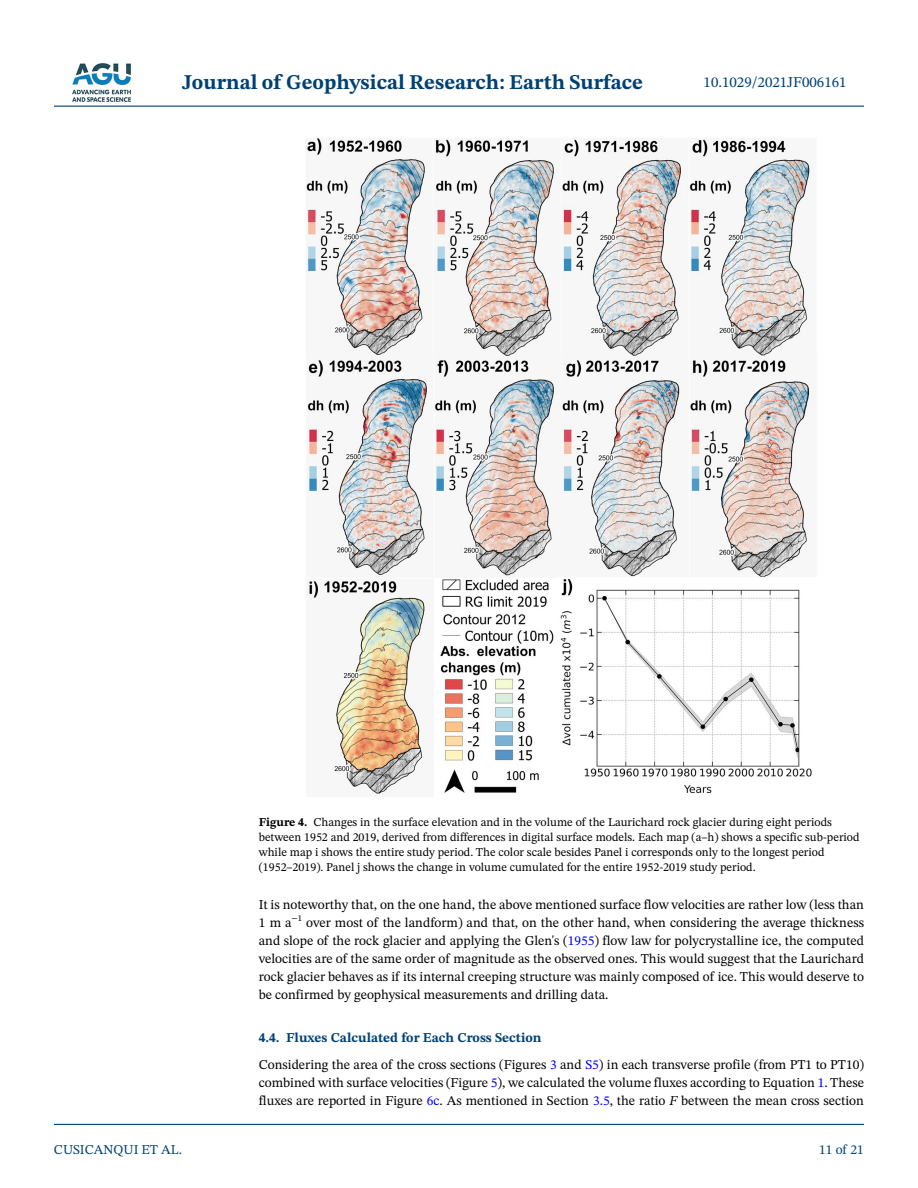
<style>
.page{position:relative;width:918px;height:1188px;background:#fff}
.page>*{position:absolute;margin:0;border:0;box-sizing:border-box;transform-origin:0 0}
.t1{font:700 21px "STIX Two Text";color:#004174}
.t2{font:15px "STIX Two Text";color:#004174}
.t3{font:13.5px/18px "STIX Two Text";color:#000}
.t4{font:13.5px "STIX Two Text";color:#004174}
.t5{font:12px/15px "STIX Two Text";color:#000}
.s1{font-weight:700}
.s2{color:#00f}
.s3{font-weight:700;color:#004174}
.s4{font-style:italic}
</style>
<div class="page">
<hr style="left:54px;top:106px;width:810px;height:1px;background:#004174">
<hr style="left:54px;top:1124px;width:810px;height:1px;background:#004174">
<img style="left:72px;top:63px;width:59px;height:39px">
<img style="left:305px;top:138px;width:508px;height:656px">
<h1 class="t1" style="left:182px;top:67px;width:462px">Journal of Geophysical Research: Earth Surface</h1>
<p class="t2" style="left:704px;top:72px;width:145px">10.1029/2021JF006161</p>
<p class="t5" style="left:259px;top:815px;width:602px"><span class="s1">Figure 4.</span> Changes in the surface elevation and in the volume of the Laurichard rock glacier during eight periods between 1952 and 2019, derived from differences in digital surface models. Each map (a–h) shows a specific sub-period while map i shows the entire study period. The color scale besides Panel i corresponds only to the longest period (1952–2019). Panel j shows the change in volume cumulated for the entire 1952-2019 study period.</p>
<p class="t4" style="left:54px;top:1140px;width:130px">CUSICANQUI ET AL.</p>
<p class="t3" style="left:259px;top:895px;width:607px;text-align:justify">It is noteworthy that, on the one hand, the above mentioned surface flow velocities are rather low (less than 1 m a<sup>−1</sup> over most of the landform) and that, on the other hand, when considering the average thickness and slope of the rock glacier and applying the Glen's (<span class="s2">1955</span>) flow law for polycrystalline ice, the computed velocities are of the same order of magnitude as the observed ones. This would suggest that the Laurichard rock glacier behaves as if its internal creeping structure was mainly composed of ice. This would deserve to be confirmed by geophysical measurements and drilling data.</p>
<p class="t3" style="left:259px;top:1024px;width:607px;line-height:27px"><span class="s3">4.4. Fluxes Calculated for Each Cross Section<br></span>Considering the area of the cross sections (Figures <span class="s2">3</span> and <span class="s2">S5</span>) in each transverse profile (from PT1 to PT10)</p>
<p class="t3" style="left:259px;top:1074px;width:607px">combined with surface velocities (Figure <span class="s2">5</span>), we calculated the volume fluxes according to Equation <span class="s2">1</span>. These fluxes are reported in Figure <span class="s2">6c</span>. As mentioned in Section <span class="s2">3.5</span>, the ratio <span class="s4">F</span> between the mean cross section</p>
<p class="t4" style="left:819px;top:1140px;width:46px">11 of 21</p>
</div>
